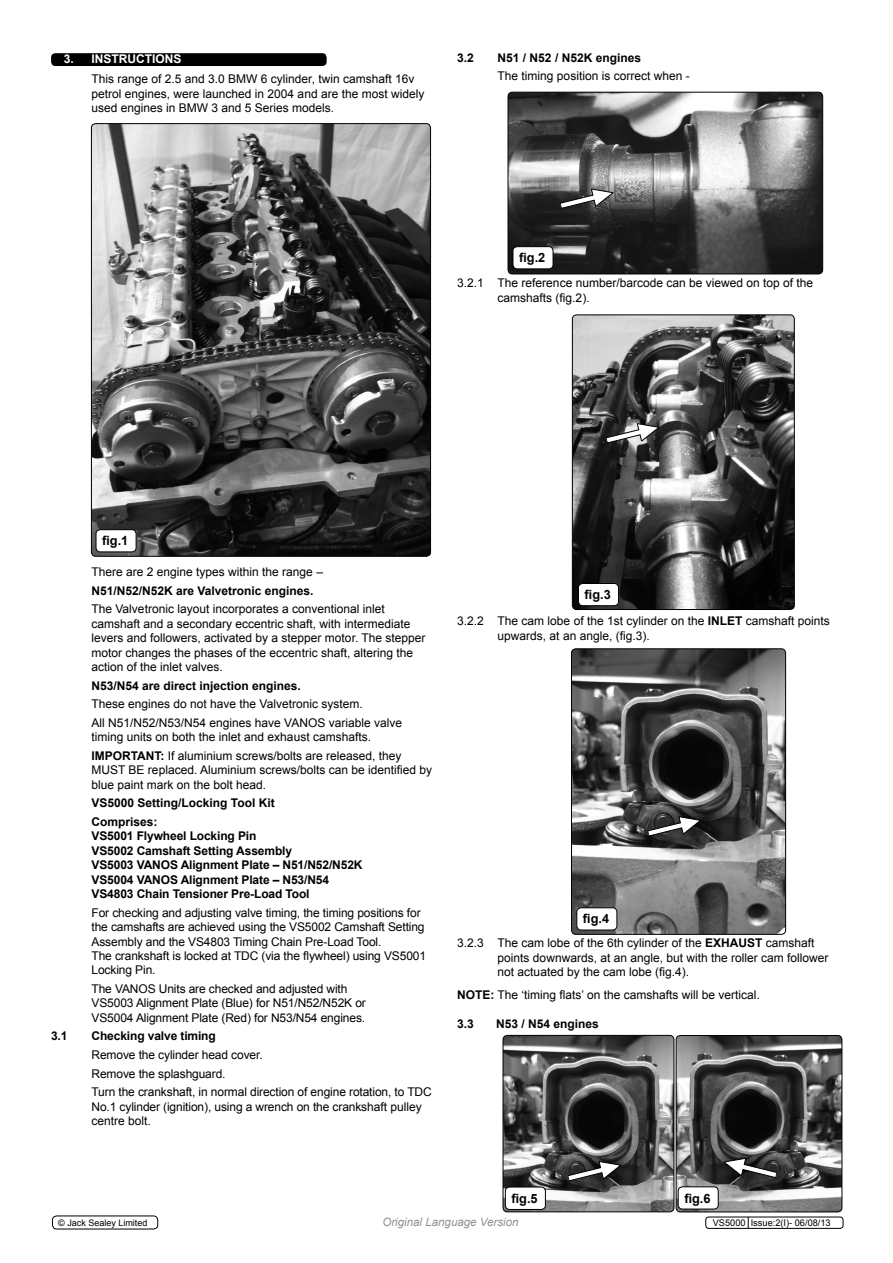
<style>
.page{position:relative;width:893px;height:1263px;background:#fff}
.page>*{position:absolute;margin:0;border:0;box-sizing:border-box;transform-origin:0 0}
.t1{font:700 12.75px "Arial";color:#000}
.t2{font:12px/14.4px "Arial";color:#000}
.t3{font:700 12px/14.4px "Arial";letter-spacing:-.01em;color:#000}
.t4{font:700 12px "Arial";color:#fff}
.t5{font:italic 11.55px "Arial";color:#8f9194}
.t6{font:9.3px "Arial";color:#000}
.t7{font:9px "Arial";color:#000}
.s1{font-weight:700}
</style>
<div class="page">
<img style="left:93px;top:125px;width:336px;height:430px">
<div style="left:91px;top:123px;width:340px;height:434px;border:1px solid #000;border-radius:4px"></div>
<img style="left:508px;top:92px;width:315px;height:182px">
<div style="left:508px;top:92px;width:315px;height:182px;border:1px solid #000;border-radius:4px"></div>
<img style="left:572px;top:316px;width:221px;height:293px">
<div style="left:572px;top:314px;width:223px;height:296px;border:1px solid #000;border-radius:4px"></div>
<img style="left:573px;top:650px;width:211px;height:283px">
<div style="left:571px;top:648px;width:215px;height:287px;border:1px solid #000;border-radius:4px"></div>
<svg style="left:560px;top:188px;width:54px;height:21px"></svg>
<svg style="left:605px;top:423px;width:55px;height:20px"></svg>
<svg style="left:647px;top:816px;width:55px;height:20px"></svg>
<div style="left:51px;top:53px;width:276px;height:13px;background:#000;border-radius:4px"></div>
<div style="left:96px;top:530px;width:40px;height:22px;background:#fff;border-radius:4px"></div>
<div style="left:96px;top:529px;width:40px;height:23px;border:1px solid #000;border-radius:4px"></div>
<div style="left:513px;top:247px;width:40px;height:22px;background:#fff;border-radius:4px"></div>
<div style="left:513px;top:246px;width:40px;height:23px;border:1px solid #000;border-radius:4px"></div>
<div style="left:578px;top:583px;width:40px;height:23px;background:#fff;border-radius:4px"></div>
<div style="left:578px;top:583px;width:41px;height:23px;border:1px solid #000;border-radius:4px"></div>
<div style="left:577px;top:908px;width:40px;height:22px;background:#fff;border-radius:4px"></div>
<div style="left:576px;top:907px;width:41px;height:23px;border:1px solid #000;border-radius:4px"></div>
<img style="left:676px;top:1035px;width:166px;height:177px">
<div style="left:676px;top:1035px;width:166px;height:177px;border:1px solid #000;border-radius:4px"></div>
<img style="left:503px;top:1035px;width:171px;height:177px">
<div style="left:503px;top:1035px;width:171px;height:177px;border:1px solid #000;border-radius:4px"></div>
<div style="left:505px;top:1187px;width:40px;height:22px;background:#fff;border-radius:4px"></div>
<div style="left:505px;top:1187px;width:41px;height:23px;border:1px solid #000;border-radius:4px"></div>
<div style="left:678px;top:1187px;width:40px;height:22px;background:#fff;border-radius:4px"></div>
<div style="left:678px;top:1186px;width:41px;height:23px;border:1px solid #000;border-radius:4px"></div>
<svg style="left:567px;top:1161px;width:55px;height:20px"></svg>
<svg style="left:723px;top:1158px;width:55px;height:20px"></svg>
<div style="left:705px;top:1216px;width:138px;height:13px;border:1px solid #000;border-radius:3px"></div>
<div style="left:52px;top:1215px;width:106px;height:14px;border:1px solid #000;border-radius:4px"></div>
<p class="t4" style="left:64px;top:51px;width:20px">3. instructions</p>
<p class="t2" style="left:92px;top:72px;width:334px;text-indent:7px">his range of 2.5 and 3.0 BMW 6 cylinder, twin camshaft 16v petrol engines, were launched in 2004 and are the most widely used engines in BMW 3 and 5 Series models.</p>
<p class="t2" style="left:51px;top:72px;width:25px">T</p>
<p class="t3" style="left:457px;top:51px;width:18px">3.2</p>
<p class="t3" style="left:498px;top:51px;width:145px">N51 / N52 / N52K engines</p>
<p class="t2" style="left:457px;top:69px;width:25px">T</p>
<p class="t2" style="left:505px;top:69px;width:186px">he timing position is correct when -</p>
<p class="t1" style="left:519px;top:249px;width:28px">fig.2</p>
<p class="t2" style="left:498px;top:276px;width:317px;text-indent:-40px">3.2.1 The reference number/barcode can be viewed on top of the camshafts (fig.2).</p>
<p class="t1" style="left:102px;top:532px;width:28px">fig.1</p>
<p class="t2" style="left:51px;top:565px;width:25px">T</p>
<p class="t2" style="left:99px;top:565px;width:226px">here are 2 engine types within the range –</p>
<p class="t3" style="left:92px;top:584px;width:224px">N51/N52/N52K are Valvetronic engines.</p>
<p class="t2" style="left:51px;top:602px;width:25px">T</p>
<p class="t2" style="left:92px;top:602px;width:336px;text-indent:7px">he Valvetronic layout incorporates a conventional inlet camshaft and a secondary eccentric shaft, with intermediate levers and followers, activated by a stepper motor. The stepper motor changes the phases of the eccentric shaft, altering the action of the inlet valves.</p>
<p class="t3" style="left:92px;top:679px;width:211px">N53/N54 are direct injection engines.</p>
<p class="t2" style="left:51px;top:697px;width:25px">T</p>
<p class="t2" style="left:92px;top:695px;width:273px;line-height:18.6px;text-indent:7px">hese engines do not have the Valvetronic system.<br>All N 51/N 52/N 53/N 54 engines have VANOS</p>
<p class="t2" style="left:92px;top:716px;width:312px;text-indent:237px">variable valve timing units on both the inlet and exhaust camshafts.</p>
<p class="t2" style="left:92px;top:749px;width:342px"><span class="s1">IMPORTANT:</span> If aluminium screws/bolts are released, they<br>MUST BE replaced. Aluminium screws/bolts can be identified by blue paint mark on the bolt head.</p>
<p class="t3" style="left:92px;top:794px;width:185px;line-height:18.6px">VS5000 Setting/Locking Tool Kit<br>Comprises:</p>
<p class="t3" style="left:92px;top:829px;width:273px">VS5001 Flywheel Locking Pin<br>VS5002 Camshaft Setting Assembly<br>VS5003 VANOS Alignment Plate – N51/N52/N52K VS5004 VANOS Alignment Plate – N53/N54<br>VS4803 Chain Tensioner Pre-Load Tool</p>
<p class="t2" style="left:51px;top:905px;width:25px">F</p>
<p class="t2" style="left:92px;top:905px;width:336px;text-indent:7px">or checking and adjusting valve timing, the timing positions for the camshafts are achieved using the VS5002 Camshaft Setting Assembly and the VS4803 Timing Chain Pre-Load Tool.<br>The crankshaft is locked at TDC (via the flywheel) using VS5001<br>Locking Pin.</p>
<p class="t2" style="left:51px;top:982px;width:25px">T</p>
<p class="t2" style="left:99px;top:982px;width:41px">he VANOS</p>
<p class="t2" style="left:92px;top:982px;width:276px;text-indent:67px">U nits are checked and adjusted with<br>VS5003 Alignment Plate (Blue) for N51/N52/N52K or<br>VS5004 Alignment Plate (Red) for N53/N54 engines.</p>
<p class="t3" style="left:51px;top:1029px;width:18px">3.1</p>
<p class="t3" style="left:92px;top:1029px;width:126px">Checking valve timing</p>
<p class="t2" style="left:51px;top:1048px;width:26px">R</p>
<p class="t2" style="left:100px;top:1048px;width:164px">emove the cylinder head cover.</p>
<p class="t2" style="left:51px;top:1066px;width:26px">R</p>
<p class="t2" style="left:100px;top:1066px;width:127px">emove the splashguard.</p>
<p class="t2" style="left:51px;top:1085px;width:25px">T</p>
<p class="t2" style="left:98px;top:1085px;width:334px">urn the crankshaft, in normal direction of engine rotation, to TDC</p>
<p class="t2" style="left:51px;top:1099px;width:26px">N</p>
<p class="t2" style="left:92px;top:1099px;width:332px;text-indent:9px">o.1 cylinder (ignition), using a wrench on the crankshaft pulley centre bolt.</p>
<p class="t1" style="left:585px;top:586px;width:28px">fig.3</p>
<p class="t2" style="left:498px;top:614px;width:334px;text-indent:-40px">3.2.2 The cam lobe of the 1st cylinder on the <span class="s1">INLET</span> camshaft points upwards, at an angle, (fig.3).</p>
<p class="t1" style="left:583px;top:910px;width:28px">fig.4</p>
<p class="t2" style="left:498px;top:936px;width:332px;text-indent:-40px">3.2.3 The cam lobe of the 6th cylinder of the <span class="s1">EXHAUST</span> camshaft points downwards, at an angle, but with the roller cam follower not actuated by the cam lobe (fig.4).</p>
<p class="t2" style="left:457px;top:988px;width:304px"><span class="s1">NOTE:</span> The ‘timing flats’ on the camshafts will be vertical.</p>
<p class="t3" style="left:457px;top:1017px;width:18px">3.3</p>
<p class="t3" style="left:496px;top:1017px;width:104px">N53 / N54 engines</p>
<p class="t1" style="left:511px;top:1190px;width:28px">fig.5</p>
<p class="t1" style="left:684px;top:1189px;width:28px">fig.6</p>
<p class="t7" style="left:58px;top:1217px;width:91px">© Jack Sealey Limited</p>
<p class="t5" style="left:382px;top:1214px;width:138px">Original Language Version</p>
<p class="t6" style="left:713px;top:1216px;width:120px">VS5000 Issue:2(I)- 06/08/13</p>
</div>
